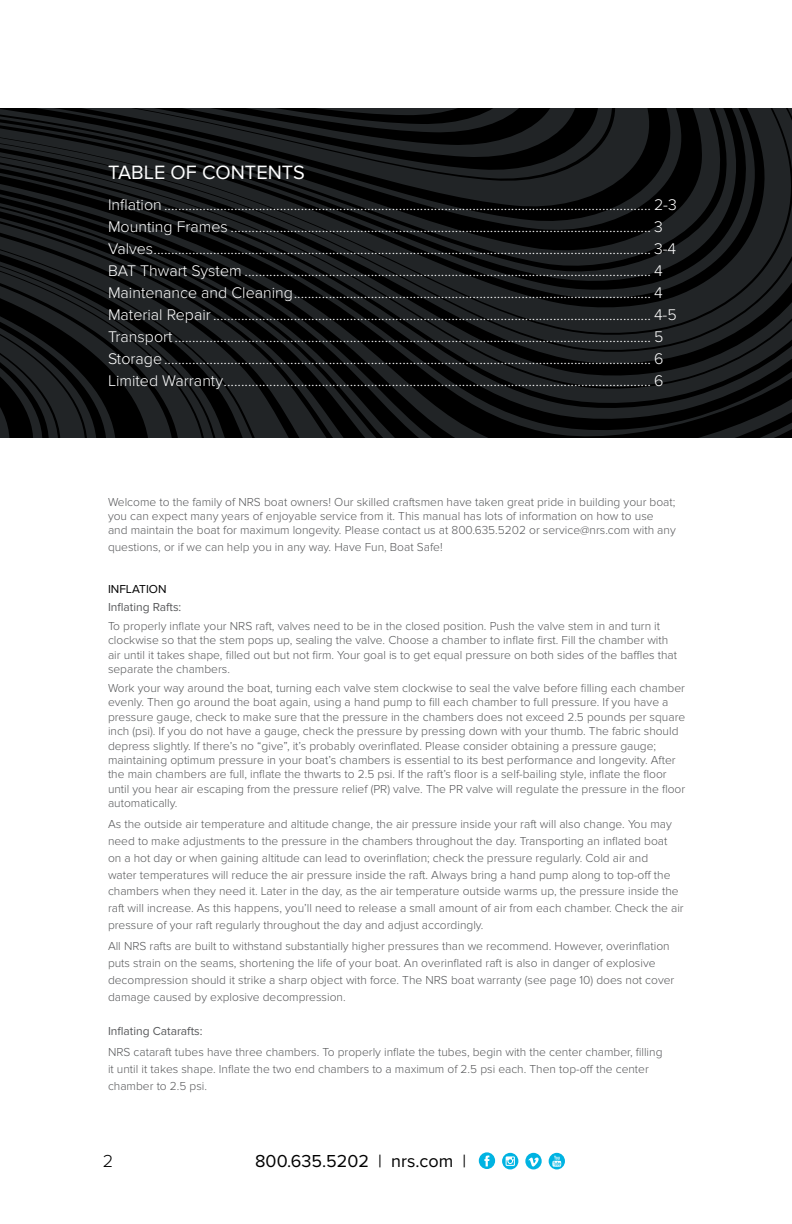
<style>
.page{position:relative;width:792px;height:1224px;background:#fff}
.page>*{position:absolute;margin:0;border:0;box-sizing:border-box;transform-origin:0 0}
.t1{font:20px "Proxima Nova";color:#fff}
.t2{font:18px "Proxima Nova";color:#000}
.t3{font:300 18px "Proxima Nova";color:#000}
.t4{font:300 16px/22px "Proxima Nova";color:#fff}
.t5{font:300 12px/14.4px "Proxima Nova";color:#58595b}
.t6{font:12px "Proxima Nova";color:#58595b}
.t7{font:12px "Proxima Nova";color:#000}
</style>
<div class="page">
<svg style="left:479px;top:1152px;width:86px;height:17px"></svg>
<svg style="left:668px;top:108px;width:58px;height:67px;background:#111213"></svg>
<svg style="left:636px;top:108px;width:32px;height:67px;background:#0a0b0c"></svg>
<svg style="left:605px;top:108px;width:31px;height:67px;background:#1e2123"></svg>
<svg style="left:565px;top:108px;width:40px;height:67px;background:#141617"></svg>
<svg style="left:533px;top:108px;width:32px;height:67px;background:#121415"></svg>
<svg style="left:507px;top:108px;width:26px;height:67px;background:#0d0f0f"></svg>
<svg style="left:445px;top:108px;width:62px;height:67px;background:#0f1011"></svg>
<svg style="left:0;top:108px;width:445px;height:67px;background:#131416"></svg>
<svg style="left:0;top:175px;width:792px;height:10px;background:#151718"></svg>
<svg style="left:0;top:185px;width:792px;height:11px;background:#141617"></svg>
<svg style="left:0;top:196px;width:792px;height:9px;background:#111314"></svg>
<svg style="left:0;top:213px;width:792px;height:11px;background:#111213"></svg>
<svg style="left:0;top:224px;width:792px;height:19px;background:#111213"></svg>
<svg style="left:0;top:243px;width:792px;height:7px;background:#131516"></svg>
<svg style="left:0;top:250px;width:792px;height:4px;background:#161819"></svg>
<svg style="left:0;top:254px;width:792px;height:9px;background:#151718"></svg>
<svg style="left:0;top:263px;width:792px;height:6px;background:#131516"></svg>
<svg style="left:0;top:269px;width:792px;height:12px;background:#141618"></svg>
<svg style="left:0;top:281px;width:792px;height:13px;background:#141617"></svg>
<svg style="left:0;top:294px;width:792px;height:9px;background:#141617"></svg>
<svg style="left:0;top:303px;width:792px;height:10px;background:#161819"></svg>
<svg style="left:0;top:313px;width:792px;height:8px;background:#16181a"></svg>
<svg style="left:0;top:321px;width:792px;height:10px;background:#151719"></svg>
<svg style="left:0;top:331px;width:792px;height:11px;background:#151718"></svg>
<svg style="left:0;top:342px;width:792px;height:13px;background:#141617"></svg>
<svg style="left:0;top:355px;width:792px;height:6px;background:#141617"></svg>
<svg style="left:0;top:361px;width:792px;height:23px;background:#131516"></svg>
<svg style="left:0;top:384px;width:792px;height:41px;background:#111314"></svg>
<svg style="left:0;top:425px;width:792px;height:12px;background:#101112"></svg>
<h1 class="t1" style="left:108px;top:161px;width:198px">TABLE OF CONTENTS</h1>
<p class="t4" style="left:108px;top:194px;width:570px">Inflation ........................................................................................................................................... 2-3<br>Mounting Frames ........................................................................................................................ 3<br>Valves.............................................................................................................................................. 3-4<br>BAT Thwart System .................................................................................................................... 4<br>Maintenance and Cleaning...................................................................................................... 4<br>Material Repair............................................................................................................................. 4-5<br>Transport........................................................................................................................................ 5<br>Storage........................................................................................................................................... 6<br>Limited Warranty.......................................................................................................................... 6</p>
<p class="t5" style="left:108px;top:495px;width:569px">Welcome to the family of NRS boat owners! Our skilled craftsmen have taken great pride in building your boat; you can expect many years of enjoyable service from it. This manual has lots of information on how to use and maintain the boat for maximum longevity. Please contact us at 800.635.5202 or service@nrs.com with any</p>
<p class="t5" style="left:108px;top:540px;width:336px">questions, or if we can help you in any way. Have Fun, Boat Safe!</p>
<p class="t7" style="left:108px;top:582px;width:60px">INFLATION</p>
<p class="t6" style="left:108px;top:600px;width:75px">Inflating Rafts:</p>
<p class="t5" style="left:108px;top:619px;width:571px">To properly inflate your NRS raft, valves need to be in the closed position. Push the valve stem in and turn it clockwise so that the stem pops up, sealing the valve. Choose a chamber to inflate first. Fill the chamber with air until it takes shape, filled out but not firm. Your goal is to get equal pressure on both sides of the baffles that separate the chambers.</p>
<p class="t5" style="left:108px;top:681px;width:579px">Work your way around the boat, turning each valve stem clockwise to seal the valve before filling each chamber evenly. Then go around the boat again, using a hand pump to fill each chamber to full pressure. If you have a pressure gauge, check to make sure that the pressure in the chambers does not exceed 2.5 pounds per square inch (psi). If you do not have a gauge, check the pressure by pressing down with your thumb. The fabric should depress slightly. If there’s no “give”, it’s probably overinflated. Please consider obtaining a pressure gauge; maintaining optimum pressure in your boat’s chambers is essential to its best performance and longevity. After the main chambers are full, inflate the thwarts to 2.5 psi. If the raft’s floor is a self-bailing style, inflate the floor until you hear air escaping from the pressure relief (PR) valve. The PR valve will regulate the pressure in the floor automatically.</p>
<p class="t5" style="left:108px;top:816px;width:577px;line-height:16.8px">As the outside air temperature and altitude change, the air pressure inside your raft will also change. You may need to make adjustments to the pressure in the chambers throughout the day. Transporting an inflated boat on a hot day or when gaining altitude can lead to overinflation; check the pressure regularly. Cold air and<br>water temperatures will reduce the air pressure inside the raft. Always bring a hand pump along to top-off the chambers when they need it. Later in the day, as the air temperature outside warms up, the pressure inside the raft will increase. As this happens, you’ll need to release a small amount of air from each chamber. Check the air pressure of your raft regularly throughout the day and adjust accordingly.</p>
<p class="t5" style="left:108px;top:938px;width:568px;line-height:16.8px">All NRS rafts are built to withstand substantially higher pressures than we recommend. However, overinflation puts strain on the seams, shortening the life of your boat. An overinflated raft is also in danger of explosive decompression should it strike a sharp object with force. The NRS boat warranty (see page 10) does not cover damage caused by explosive decompression.</p>
<p class="t6" style="left:108px;top:1024px;width:96px">Inflating Catarafts:</p>
<p class="t5" style="left:108px;top:1044px;width:556px;line-height:16.8px">NRS cataraft tubes have three chambers. To properly inflate the tubes, begin with the center chamber, filling it until it takes shape. Inflate the two end chambers to a maximum of 2.5 psi each. Then top-off the center chamber to 2.5 psi.</p>
<h2 class="t3" style="left:103px;top:1151px;width:12px">2</h2>
<h2 class="t2" style="left:255px;top:1151px;width:213px">800.635.5202 | nrs.com |</h2>
</div>
